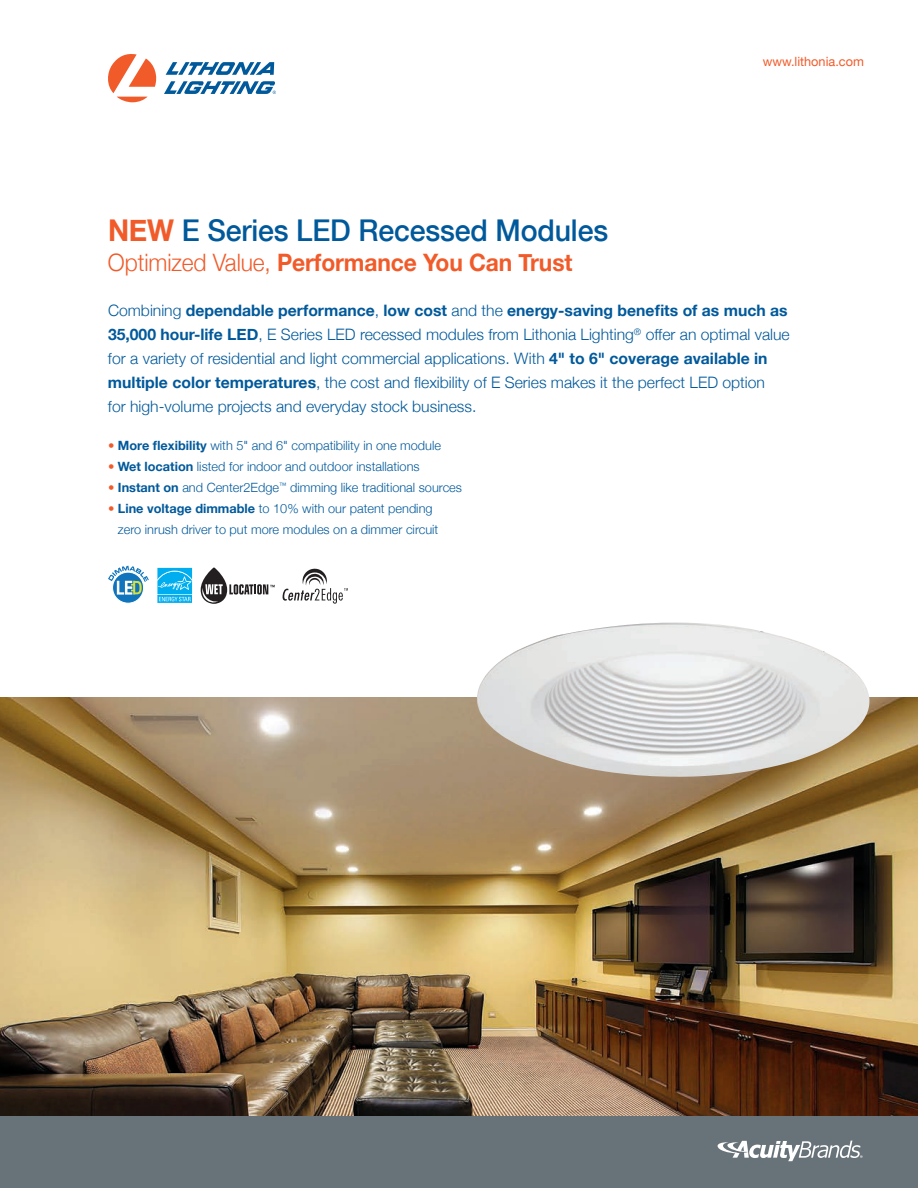
<style>
.page{position:relative;width:918px;height:1188px;background:#fff}
.page>*{position:absolute;margin:0;border:0;box-sizing:border-box;transform-origin:0 0}
.t1{font:500 30px "Helvetica Neue";letter-spacing:-.005em;color:#00599b;scale:.95 1}
.t2{font:700 24px "Helvetica Neue";letter-spacing:-.005em;color:#f15b2a;scale:.95 1}
.t3{font:300 15.75px/24px "Helvetica Neue";color:#00599b}
.t4{font:300 12.75px/21px "Helvetica Neue";color:#00599b}
.t5{font:12.75px "Helvetica Neue";color:#f15b2a}
.s1{font-weight:700;color:#f15b2a}
.s2{font-weight:300}
.s3{font-weight:700}
.s4{color:#f15b2a}
</style>
<div class="page">
<img style="left:0;top:698px;width:918px;height:419px">
<svg style="left:108px;top:54px;width:49px;height:49px"></svg>
<svg style="left:166px;top:62px;width:108px;height:13px"></svg>
<svg style="left:164px;top:81px;width:112px;height:13px"></svg>
<div style="left:0;top:1117px;width:918px;height:71px;background:#687379"></div>
<svg style="left:718px;top:1141px;width:145px;height:20px"></svg>
<img style="left:477px;top:623px;width:392px;height:154px">
<div style="left:157px;top:567px;width:36px;height:28px;background:#e2f5fd"></div>
<svg style="left:157px;top:568px;width:36px;height:35px"></svg>
<div style="left:113px;top:572px;width:31px;height:31px;background:#1074bc;border-radius:50%"></div>
<div style="left:112px;top:572px;width:32px;height:32px;border:1px solid #fff;border-radius:50%"></div>
<svg style="left:108px;top:566px;width:41px;height:29px"></svg>
<svg style="left:201px;top:568px;width:74px;height:36px"></svg>
<svg style="left:282px;top:568px;width:66px;height:36px"></svg>
<p class="t1" style="left:108px;top:206px;width:528px"><span class="s1">NEW</span> E Series LED Recessed Modules</p>
<p class="t2" style="left:108px;top:243px;width:490px"><span class="s2">Optimized Value,</span> Performance You Can Trust</p>
<p class="t5" style="left:763px;top:52px;width:103px">www.lithonia.com</p>
<p class="t3" style="left:108px;top:298px;width:683px">Combining <span class="s3">dependable performance</span>, <span class="s3">low cost</span> and the <span class="s3">energy-saving benefits of as much as 35,000 hour-life LED</span>, E Series LED recessed modules from Lithonia Lighting<sup>®</sup> offer an optimal value for a variety of residential and light commercial applications. With <span class="s3">4" to 6" coverage available in multiple color temperatures</span>, the cost and flexibility of E Series makes it the perfect LED option<br>for high-volume projects and everyday stock business.</p>
<p class="t4" style="left:108px;top:434px;width:335px"><span class="s4">•</span> <span class="s3">More flexibility</span> with 5" and 6" compatibility in one module</p>
<p class="t4" style="left:108px;top:455px;width:313px"><span class="s4">•</span> <span class="s3">Wet location</span> listed for indoor and outdoor installations</p>
<p class="t4" style="left:108px;top:476px;width:356px"><span class="s4">•</span> <span class="s3">Instant on</span> and Center2Edge<sup>™</sup> dimming like traditional sources</p>
<p class="t4" style="left:118px;top:497px;width:322px;text-indent:-10px"><span class="s4">•</span> <span class="s3">Line voltage dimmable</span> to 10% with our patent pending zero inrush driver to put more modules on a dimmer circuit</p>
</div>
